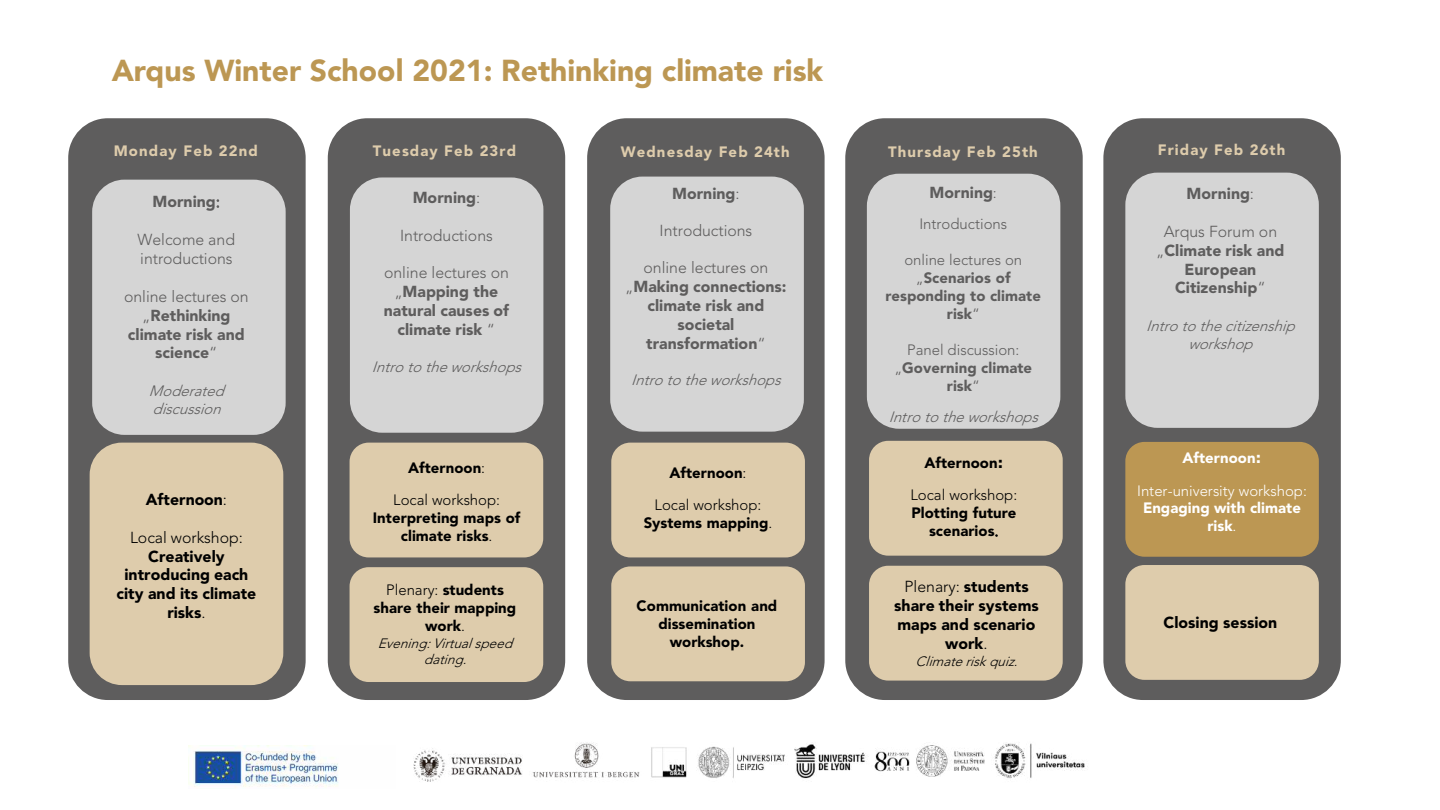
<style>
.page{position:relative;width:1440px;height:810px;background:#fff}
.page>*{position:absolute;margin:0;border:0;box-sizing:border-box;transform-origin:0 0}
.t1{font:900 30px "Avenir LT Std";color:#bc9753}
.t2{font:900 15.9px/18.9px "Avenir LT Std";color:#5e5d5d;text-align:center}
.t3{font:900 15.9px/18.9px "Avenir LT Std";color:#000;text-align:center}
.t4{font:300 15.9px/18.9px "Avenir LT Std";color:#5e5d5d}
.t5{font:300 15.9px "Avenir LT Std";letter-spacing:-.005em;color:#000}
.t6{font:900 15px/18px "Avenir LT Std";letter-spacing:.005em;color:#000;text-align:center}
.t7{font:italic 300 15px/18px "Avenir LT Std";color:#5e5d5d}
.t8{font:900 15px/18px "Avenir LT Std";letter-spacing:.005em;color:#5e5d5d;text-align:center}
.t9{font:300 15px/32.4px "Avenir LT Std";color:#000;text-align:center}
.t10{font:900 15px "Avenir LT Std";letter-spacing:.075em;color:#deccac}
.t11{font:300 15px/32.4px "Avenir LT Std";color:#fff;text-align:center}
.t12{font:900 15px/18px "Avenir LT Std";letter-spacing:.005em;color:#fff;text-align:center}
.t13{font:300 15px "Avenir LT Std";color:#5e5d5d}
.t14{font:italic 300 13.5px/16.2px "Avenir LT Std";color:#000;text-align:center}
.s1{font-weight:300}
.s2{font-weight:300;font-size:15px}
.s3{font-weight:900}
.s4{font-family:"Verdana";font-weight:700}
</style>
<div class="page">
<div style="left:68px;top:118px;width:238px;height:582px;background:#5e5d5d;border-radius:40px"></div>
<div style="left:328px;top:118px;width:237px;height:582px;background:#5e5d5d;border-radius:40px"></div>
<div style="left:587px;top:118px;width:238px;height:582px;background:#5e5d5d;border-radius:40px"></div>
<div style="left:845px;top:118px;width:238px;height:582px;background:#5e5d5d;border-radius:40px"></div>
<div style="left:1103px;top:118px;width:238px;height:582px;background:#5e5d5d;border-radius:40px"></div>
<div style="left:92px;top:180px;width:194px;height:255px;background:#d5d5d5;border-radius:32px"></div>
<div style="left:90px;top:443px;width:193px;height:242px;background:#deccac;border-radius:32px"></div>
<div style="left:350px;top:177px;width:193px;height:256px;background:#d5d5d5;border-radius:32px"></div>
<div style="left:350px;top:443px;width:193px;height:114px;background:#deccac;border-radius:19px"></div>
<div style="left:350px;top:567px;width:193px;height:115px;background:#deccac;border-radius:19px"></div>
<div style="left:610px;top:177px;width:194px;height:255px;background:#d5d5d5;border-radius:32px"></div>
<div style="left:611px;top:443px;width:194px;height:114px;background:#deccac;border-radius:19px"></div>
<div style="left:611px;top:566px;width:194px;height:115px;background:#deccac;border-radius:19px"></div>
<div style="left:869px;top:566px;width:194px;height:115px;background:#deccac;border-radius:19px"></div>
<div style="left:869px;top:441px;width:194px;height:115px;background:#deccac;border-radius:19px"></div>
<div style="left:1125px;top:565px;width:194px;height:115px;background:#deccac;border-radius:19px"></div>
<div style="left:1125px;top:442px;width:194px;height:115px;background:#bc9753;border-radius:19px"></div>
<div style="left:867px;top:174px;width:193px;height:255px;background:#d5d5d5;border-radius:32px"></div>
<div style="left:1125px;top:173px;width:194px;height:255px;background:#d5d5d5;border-radius:32px"></div>
<img style="left:413px;top:742px;width:672px;height:40px">
<img style="left:189px;top:746px;width:150px;height:42px">
<h1 class="t1" style="left:112px;top:58px;width:713px">Arqus Winter School 2021: Rethinking climate risk</h1>
<p class="t10" style="left:114px;top:145px;width:146px">Monday Feb 22nd</p>
<p class="t10" style="left:373px;top:145px;width:145px">Tuesday Feb 23rd</p>
<p class="t10" style="left:621px;top:146px;width:170px">Wednesday Feb 24th</p>
<p class="t10" style="left:888px;top:146px;width:151px">Thursday Feb 25th</p>
<p class="t10" style="left:1158px;top:144px;width:129px">Friday Feb 26th</p>
<p class="t2" style="left:152px;top:194px;width:69px">Morning<span class="s1">:</span></p>
<p class="t4" style="left:138px;top:231px;width:99px">Welcome and introductions</p>
<p class="t2" style="left:124px;top:288px;width:126px"><span class="s1">online lectures on „</span>Rethinking climate risk and science<span class="s1">“</span></p>
<p class="t7" style="left:149px;top:383px;width:81px">Moderated discussion</p>
<p class="t2" style="left:930px;top:185px;width:69px">Morning<span class="s2">:</span></p>
<p class="t13" style="left:919px;top:218px;width:89px">Introductions</p>
<p class="t8" style="left:886px;top:252px;width:157px"><span class="s1">online lectures on „</span>Scenarios of responding to climate risk<span class="s1">“</span></p>
<p class="t8" style="left:895px;top:342px;width:139px"><span class="s1">Panel discussion: „</span>Governing climate risk<span class="s1">“</span></p>
<p class="t7" style="left:889px;top:409px;width:155px">Introto the workshops</p>
<p class="t2" style="left:1187px;top:185px;width:69px">Morning<span class="s1">:</span></p>
<p class="t2" style="left:1156px;top:223px;width:130px"><span class="s1">Arqus Forum on „</span>Climate risk and<br>European<br>Citizenship<span class="s1">“</span></p>
<p class="t7" style="left:1146px;top:318px;width:155px;text-align:center">Introto the citizenship workshop</p>
<p class="t2" style="left:672px;top:186px;width:69px">Morning<span class="s1">:</span></p>
<p class="t4" style="left:660px;top:222px;width:94px">Introductions</p>
<p class="t2" style="left:625px;top:259px;width:163px"><span class="s1">online lectures on „</span>Making connections: climate risk and societal transformation<span class="s1">“</span></p>
<p class="t7" style="left:631px;top:372px;width:155px">Introto the workshops</p>
<p class="t2" style="left:413px;top:189px;width:69px">Morning<span class="s1">:</span></p>
<p class="t4" style="left:400px;top:227px;width:94px">Introductions</p>
<p class="t2" style="left:384px;top:265px;width:127px"><span class="s1">online lectures on „</span>Mapping the natural causes of climate risk <span class="s1">“</span></p>
<p class="t7" style="left:372px;top:359px;width:155px">Introto the workshops</p>
<p class="t3" style="left:146px;top:491px;width:82px">Afternoon<span class="s1">:</span></p>
<p class="t5" style="left:130px;top:531px;width:114px">Local workshop:</p>
<p class="t3" style="left:117px;top:548px;width:141px">Creatively introducing each city and its climate risks<span class="s1">.</span></p>
<p class="t9" style="left:393px;top:453px;width:109px"><span class="s3">Afternoon</span>:<br>Local workshop:</p>
<p class="t6" style="left:373px;top:511px;width:149px">Interpreting maps of climate risks<span class="s1">.</span></p>
<p class="t6" style="left:374px;top:582px;width:144px"><span class="s1">Plenary:</span> students share their mapping work<span class="s1">.</span></p>
<p class="t14" style="left:378px;top:636px;width:140px">Evening:Virtualspeed dating.</p>
<p class="t9" style="left:654px;top:458px;width:109px"><span class="s3">Afternoon</span>:<br>Local workshop:</p>
<p class="t6" style="left:644px;top:515px;width:130px">Systems mapping<span class="s1">.</span></p>
<p class="t6" style="left:637px;top:599px;width:142px">Communication and dissemination workshop.</p>
<p class="t9" style="left:910px;top:448px;width:109px"><span class="s3">Afternoon</span><span class="s4">:<br></span>Local workshop:</p>
<p class="t6" style="left:911px;top:505px;width:107px">Plotting future scenarios<span class="s1">.</span></p>
<p class="t3" style="left:894px;top:579px;width:146px"><span class="s1">Plenary:</span> students share their systems maps and scenario work<span class="s1">.</span></p>
<p class="t14" style="left:916px;top:654px;width:108px">Climaterisk quiz.</p>
<p class="t11" style="left:1137px;top:443px;width:171px"><span class="s3">Afternoon</span><span class="s4">:<br></span>Inter-university workshop:</p>
<p class="t12" style="left:1143px;top:500px;width:159px">Engaging with climate risk<span class="s1">.</span></p>
<p class="t3" style="left:1164px;top:614px;width:115px">Closing session</p>
</div>
